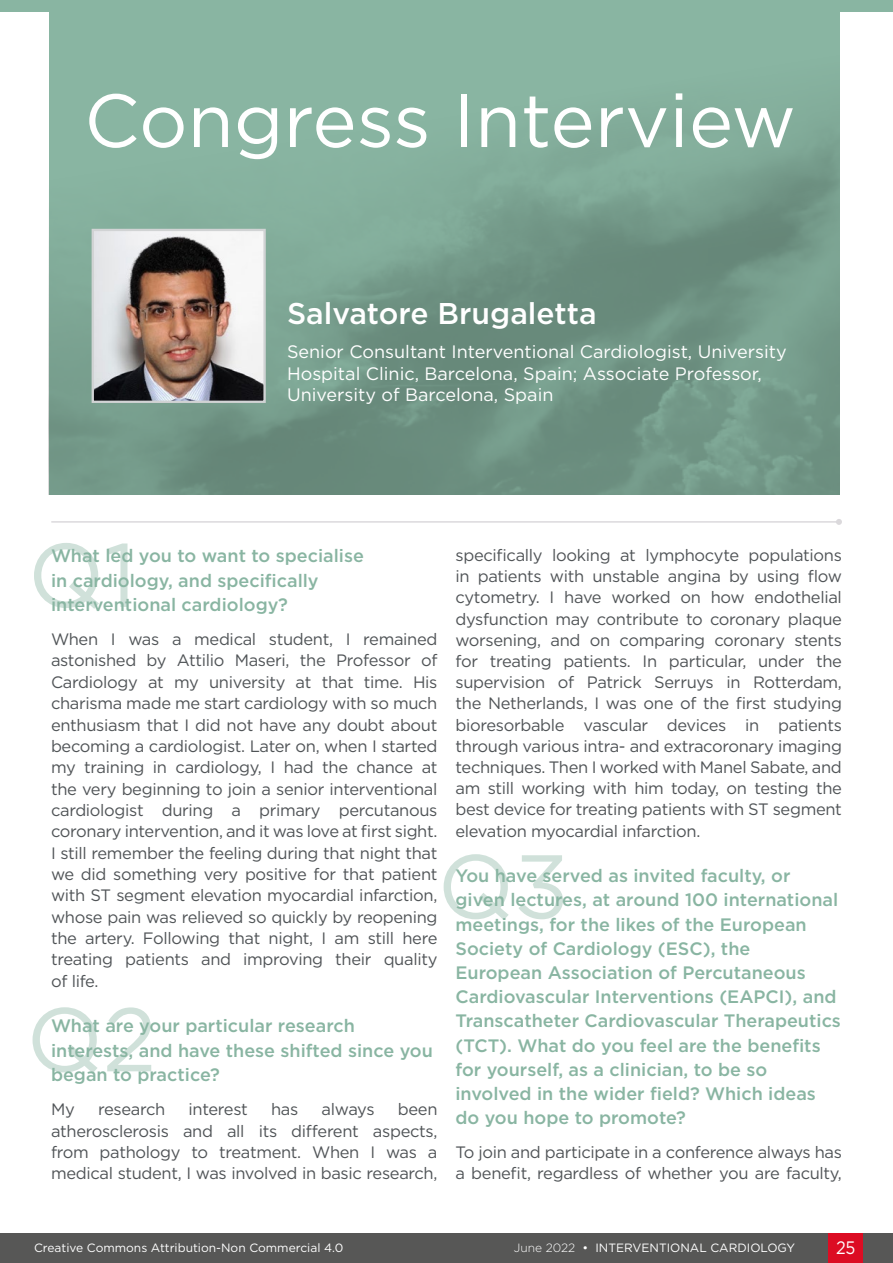
<style>
.page{position:relative;width:893px;height:1263px;background:#fff}
.page>*{position:absolute;margin:0;border:0;box-sizing:border-box;transform-origin:0 0}
.t1{font:90px "Gotham";color:#89b5a2}
.Headline{font:75px "Gotham";color:#fff}
.Interviewee_Name{font:500 30px "Gotham";color:#fff}
.Interview_Question{font:500 18px/24.2px "Gotham";color:#89b5a2}
.Interviewee_Affiliat{font:18px/21.6px "Gotham";color:#fff}
.Interviewee_Affiliat-2{font:18px "Gotham";color:#fff;scale:.9 1}
.Body_Text{font:16.5px/21.3px "Gotham";letter-spacing:-.02em;color:#505457;text-align:justify}
.t2{font:12px "Gotham";color:#fff}
.s1{font-weight:300}
</style>
<div class="page">
<div style="left:0;top:1233px;width:893px;height:30px;background:#575756"></div>
<div style="left:829px;top:1233px;width:34px;height:30px;background:#dc0c23"></div>
<div style="left:0;top:0;width:893px;height:11px;background:#89b5a2"></div>
<div style="left:49px;top:0;width:791px;height:495px;background:#89b5a2"></div>
<img style="left:49px;top:115px;width:791px;height:380px">
<img style="left:95px;top:232px;width:168px;height:168px">
<div style="left:92px;top:229px;width:174px;height:174px;border:2px solid #d1d3d4"></div>
<hr style="left:52px;top:521px;width:787px;height:2px;background:#dbd9dc">
<svg style="left:836px;top:519px;width:6px;height:6px"></svg>
<p class="Headline" style="left:84px;top:72px;width:713px">Congress Interview</p>
<p class="Interviewee_Name" style="left:287px;top:293px;width:311px">Salvatore Brugaletta</p>
<p class="Interviewee_Affiliat" style="left:287px;top:341px;width:501px">Senior Consultant Interventional Cardiologist, University<br>Hospital Clinic, Barcelona, Spain; Associate Professor,<br>University of Barcelona, Spain</p>
<h1 class="t1" style="left:28px;top:517px;width:110px">Q1</h1>
<p class="Body_Text" style="left:455px;top:544px;width:388px">specifically looking at lymphocyte populations in patients with unstable angina by using flow cytometry. I have worked on how endothelial dysfunction may contribute to coronary plaque worsening, and on comparing coronary stents for treating patients. In particular, under the supervision of Patrick Serruys in Rotterdam, the Netherlands, I was one of the first studying bioresorbable vascular devices in patients through various intra- and extracoronary imaging techniques. Then I worked with Manel Sabate, and am still working with him today, on testing the best device for treating patients with ST segment elevation myocardial infarction.</p>
<p class="Interview_Question" style="left:455px;top:863px;width:387px">You have served as invited faculty, or given lectures, at around 100 international meetings, for the likes of the European Society of Cardiology (ESC), the European Association of Percutaneous Cardiovascular Interventions (EAPCI), and Transcatheter Cardiovascular Therapeutics (TCT). What do you feel are the benefits for yourself, as a clinician, to be so involved in the wider field? Which ideas do you hope to promote?</p>
<p class="Body_Text" style="left:455px;top:1141px;width:388px">To join and participate in a conference always has a benefit, regardless of whether you are faculty,</p>
<p class="Interview_Question" style="left:51px;top:543px;width:314px">What led you to want to specialise in cardiology, and specifically interventional cardiology?</p>
<p class="Body_Text" style="left:51px;top:628px;width:388px">When I was a medical student, I remained astonished by Attilio Maseri, the Professor of Cardiology at my university at that time. His charisma made me start cardiology with so much enthusiasm that I did not have any doubt about becoming a cardiologist. Later on, when I started my training in cardiology, I had the chance at the very beginning to join a senior interventional cardiologist during a primary percutanous coronary intervention, and it was love at first sight.<br>I still remember the feeling during that night that we did something very positive for that patient with ST segment elevation myocardial infarction, whose pain was relieved so quickly by reopening the artery. Following that night, I am still here treating patients and improving their quality of life.</p>
<p class="Interview_Question" style="left:51px;top:1014px;width:383px">What are your particular research interests, and have these shifted since you began to practice?</p>
<p class="Body_Text" style="left:51px;top:1098px;width:25px">My</p>
<p class="Body_Text" style="left:98px;top:1098px;width:69px">research</p>
<p class="Body_Text" style="left:189px;top:1098px;width:61px">interest</p>
<p class="Body_Text" style="left:271px;top:1098px;width:29px">has</p>
<p class="Body_Text" style="left:322px;top:1098px;width:54px">always</p>
<h1 class="t1" style="left:437px;top:829px;width:133px">Q3</h1>
<h1 class="t1" style="left:26px;top:982px;width:132px">Q2</h1>
<p class="Body_Text" style="left:51px;top:1098px;width:388px;text-indent:347px">been atherosclerosis and all its different aspects, from pathology to treatment. When I was a medical student, I was involved in basic research,</p>
<p class="t2" style="left:34px;top:1240px;width:311px">Creative Commons Attribution-Non Commercial 4.0</p>
<p class="t2" style="left:514px;top:1240px;width:283px"><span class="s1">June 2022</span> • INTERVENTIONAL CARDIOLOGY</p>
<p class="Interviewee_Affiliat-2" style="left:836px;top:1236px;width:23px">25</p>
</div>
